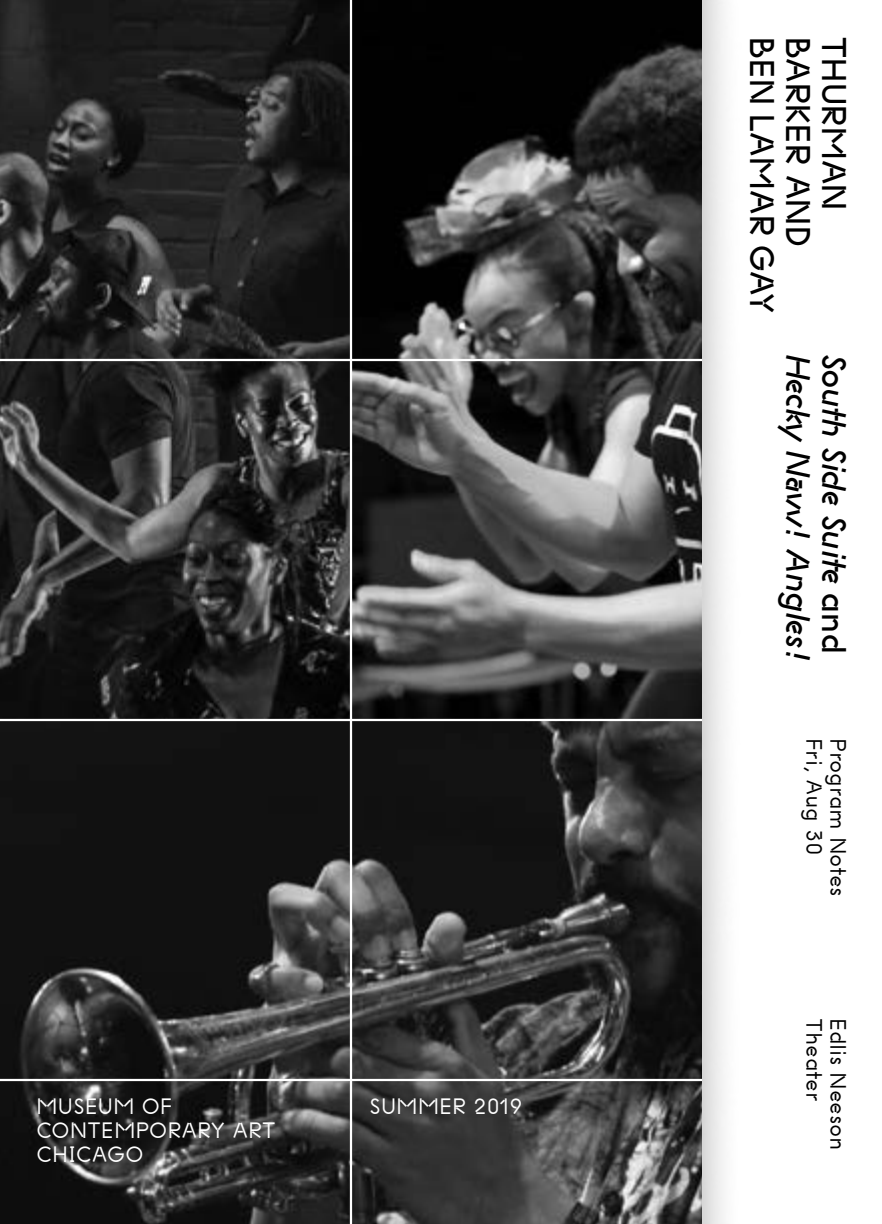
<style>
.page{position:relative;width:882px;height:1224px;background:#fff}
.page>*{position:absolute;margin:0;border:0;box-sizing:border-box;transform-origin:0 0}
.t1{font:italic 40px/36px "MCA Uten Ueight";letter-spacing:-.04em;color:#000}
.t2{font:40px "MCA Uten Ueight";letter-spacing:-.04em;color:#000}
.t3{font:26px/24px "MCA Uten Usixpointfive";letter-spacing:-.01em;color:#fff}
.t4{font:26px "MCA Uten Usixpointfive";letter-spacing:-.01em;color:#000}
.s1{font-style:normal}
</style>
<div class="page">
<img style="left:0;top:0;width:702px;height:1224px">
<hr style="left:350px;top:0;width:2px;height:1224px;background:#fff">
<hr style="left:0;top:359px;width:702px;height:2px;background:#fff">
<hr style="left:0;top:719px;width:702px;height:2px;background:#fff">
<hr style="left:0;top:1079px;width:702px;height:2px;background:#fff">
<div style="left:702px;top:0;width:46px;height:1224px;background:linear-gradient(to right,#ddd,#fff)"></div>
<p class="t3" style="left:36px;top:1094px;width:139px">MUSEUM OF</p>
<p class="t3" style="left:369px;top:1094px;width:155px">SUMMER 2019</p>
<p class="t3" style="left:36px;top:1118px;width:241px">CONTEMPORARY ART<br>CHICAGO</p>
<h1 class="t2" style="left:783px;top:36px;width:280px;rotate:90deg">BEN LAMAR GAY</h1>
<h1 class="t2" style="left:819px;top:36px;width:213px;rotate:90deg">BARKER AND</h1>
<h1 class="t2" style="left:855px;top:36px;width:177px;rotate:90deg">THURMAN</h1>
<h1 class="t1" style="left:852px;top:353px;width:310px;rotate:90deg">South Side Suite <span class="s1">and<br></span>Hecky Naw! Angles!</h1>
<p class="t4" style="left:827px;top:738px;width:119px;rotate:90deg">Fri, Aug 30</p>
<p class="t4" style="left:851px;top:738px;width:161px;rotate:90deg">Program Notes</p>
<p class="t4" style="left:827px;top:1018px;width:85px;rotate:90deg">Theater</p>
<p class="t4" style="left:851px;top:1018px;width:134px;rotate:90deg">Edlis Neeson</p>
</div>
